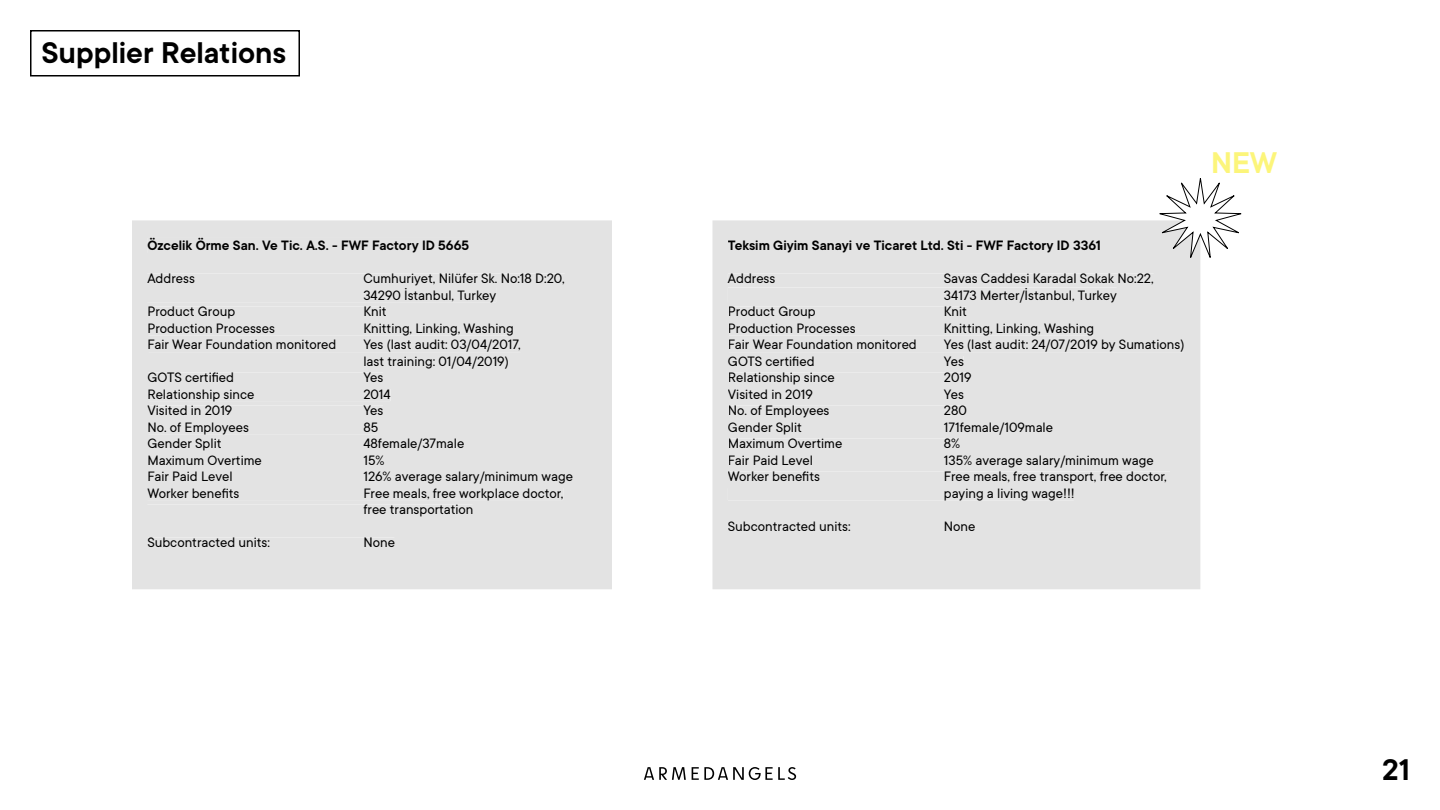
<style>
.page{position:relative;width:1440px;height:810px;background:#fff}
.page>*{position:absolute;margin:0;border:0;box-sizing:border-box;transform-origin:0 0}
.t1{font:600 33px "TT Commons";color:#000}
.t2{font:600 33px "TT Commons";color:#fcf57a}
.t3{font:15px/16.5px "TT Commons";color:#000}
.t4{font:600 15px "TT Commons";color:#000}
</style>
<div class="page">
<div style="left:30px;top:30px;width:270px;height:46px;border:2px solid #000"></div>
<div style="left:132px;top:220px;width:480px;height:369px;background:#e3e3e3"></div>
<div style="left:148px;top:238px;width:321px;height:15px;background:#e3e3e3"></div>
<div style="left:147px;top:274px;width:418px;height:12px;background:#e3e3e3"></div>
<div style="left:147px;top:288px;width:349px;height:14px;background:#e3e3e3"></div>
<div style="left:149px;top:307px;width:237px;height:12px;background:#e3e3e3"></div>
<div style="left:149px;top:323px;width:364px;height:12px;background:#e3e3e3"></div>
<div style="left:149px;top:340px;width:372px;height:12px;background:#e3e3e3"></div>
<div style="left:147px;top:356px;width:361px;height:13px;background:#e3e3e3"></div>
<div style="left:148px;top:373px;width:235px;height:9px;background:#e3e3e3"></div>
<div style="left:149px;top:389px;width:241px;height:12px;background:#e3e3e3"></div>
<div style="left:148px;top:406px;width:235px;height:9px;background:#e3e3e3"></div>
<div style="left:149px;top:422px;width:229px;height:12px;background:#e3e3e3"></div>
<div style="left:148px;top:439px;width:316px;height:12px;background:#e3e3e3"></div>
<div style="left:149px;top:455px;width:235px;height:10px;background:#e3e3e3"></div>
<div style="left:149px;top:472px;width:424px;height:12px;background:#e3e3e3"></div>
<div style="left:148px;top:488px;width:415px;height:12px;background:#e3e3e3"></div>
<div style="left:147px;top:505px;width:326px;height:12px;background:#e3e3e3"></div>
<div style="left:148px;top:538px;width:246px;height:9px;background:#e3e3e3"></div>
<div style="left:712px;top:220px;width:488px;height:369px;background:#e3e3e3"></div>
<div style="left:728px;top:241px;width:372px;height:12px;background:#e3e3e3"></div>
<div style="left:728px;top:274px;width:426px;height:11px;background:#e3e3e3"></div>
<div style="left:728px;top:288px;width:389px;height:14px;background:#e3e3e3"></div>
<div style="left:729px;top:307px;width:237px;height:12px;background:#e3e3e3"></div>
<div style="left:729px;top:323px;width:364px;height:12px;background:#e3e3e3"></div>
<div style="left:729px;top:340px;width:454px;height:12px;background:#e3e3e3"></div>
<div style="left:728px;top:356px;width:235px;height:10px;background:#e3e3e3"></div>
<div style="left:729px;top:373px;width:242px;height:12px;background:#e3e3e3"></div>
<div style="left:728px;top:389px;width:235px;height:10px;background:#e3e3e3"></div>
<div style="left:729px;top:406px;width:237px;height:12px;background:#e3e3e3"></div>
<div style="left:728px;top:422px;width:325px;height:12px;background:#e3e3e3"></div>
<div style="left:729px;top:439px;width:231px;height:9px;background:#e3e3e3"></div>
<div style="left:729px;top:455px;width:424px;height:12px;background:#e3e3e3"></div>
<div style="left:728px;top:472px;width:442px;height:12px;background:#e3e3e3"></div>
<div style="left:728px;top:488px;width:346px;height:12px;background:#e3e3e3"></div>
<div style="left:728px;top:521px;width:247px;height:10px;background:#e3e3e3"></div>
<svg style="left:644px;top:767px;width:152px;height:13px"></svg>
<svg style="left:1155px;top:178px;width:87px;height:84px"></svg>
<h1 class="t1" style="left:41px;top:32px;width:247px">Supplier Relations</h1>
<p class="t4" style="left:147px;top:236px;width:323px">Özcelik Örme San. Ve Tic. A.S. - FWF Factory ID 5665</p>
<p class="t3" style="left:147px;top:270px;width:49px">Address</p>
<p class="t3" style="left:363px;top:270px;width:203px">Cumhuriyet, Nilüfer Sk. No:18 D:20,<br>34290 İstanbul, Turkey</p>
<p class="t3" style="left:147px;top:303px;width:89px">Product Group</p>
<p class="t3" style="left:363px;top:303px;width:25px">Knit</p>
<p class="t3" style="left:147px;top:319px;width:129px">Production Processes</p>
<p class="t3" style="left:363px;top:319px;width:152px">Knitting, Linking, Washing</p>
<p class="t3" style="left:147px;top:336px;width:190px">Fair Wear Foundation monitored</p>
<p class="t3" style="left:363px;top:336px;width:159px">Yes (last audit: 03/04/2017, last training: 01/04/2019)</p>
<p class="t3" style="left:147px;top:369px;width:88px">GOTS certified</p>
<p class="t3" style="left:363px;top:369px;width:22px">Yes</p>
<p class="t3" style="left:147px;top:385px;width:109px">Relationship since</p>
<p class="t3" style="left:363px;top:385px;width:29px">2014</p>
<p class="t3" style="left:147px;top:402px;width:87px">Visited in 2019</p>
<p class="t3" style="left:363px;top:402px;width:22px">Yes</p>
<p class="t3" style="left:147px;top:418px;width:103px">No. of Employees</p>
<p class="t3" style="left:363px;top:418px;width:16px">85</p>
<p class="t3" style="left:147px;top:435px;width:76px">Gender Split</p>
<p class="t3" style="left:363px;top:435px;width:103px">48female/37male</p>
<p class="t3" style="left:147px;top:451px;width:116px">Maximum Overtime</p>
<p class="t3" style="left:363px;top:451px;width:23px">15%</p>
<p class="t3" style="left:147px;top:468px;width:87px">Fair Paid Level</p>
<p class="t3" style="left:363px;top:468px;width:211px">126% average salary/minimum wage</p>
<p class="t3" style="left:147px;top:484px;width:94px">Worker benefits</p>
<p class="t3" style="left:363px;top:484px;width:201px">Free meals, free workplace doctor, free transportation</p>
<p class="t3" style="left:147px;top:534px;width:124px">Subcontracted units:</p>
<p class="t3" style="left:363px;top:534px;width:33px">None</p>
<p class="t4" style="left:728px;top:236px;width:375px">Teksim Giyim Sanayi ve Ticaret Ltd. Sti - FWF Factory ID 3361</p>
<p class="t3" style="left:728px;top:270px;width:49px">Address</p>
<p class="t3" style="left:944px;top:270px;width:211px">Savas Caddesi Karadal Sokak No:22,<br>34173 Merter/İstanbul, Turkey</p>
<p class="t3" style="left:728px;top:303px;width:89px">Product Group</p>
<p class="t3" style="left:944px;top:303px;width:25px">Knit</p>
<p class="t3" style="left:728px;top:319px;width:129px">Production Processes</p>
<p class="t3" style="left:944px;top:319px;width:152px">Knitting, Linking, Washing</p>
<p class="t3" style="left:728px;top:336px;width:190px">Fair Wear Foundation monitored</p>
<p class="t3" style="left:944px;top:336px;width:242px">Yes (last audit: 24/07/2019 by Sumations)</p>
<p class="t3" style="left:728px;top:352px;width:88px">GOTS certified</p>
<p class="t3" style="left:944px;top:352px;width:22px">Yes</p>
<p class="t3" style="left:728px;top:369px;width:109px">Relationship since</p>
<p class="t3" style="left:944px;top:369px;width:29px">2019</p>
<p class="t3" style="left:728px;top:385px;width:87px">Visited in 2019</p>
<p class="t3" style="left:944px;top:385px;width:22px">Yes</p>
<p class="t3" style="left:728px;top:402px;width:103px">No. of Employees</p>
<p class="t3" style="left:944px;top:402px;width:24px">280</p>
<p class="t3" style="left:728px;top:418px;width:76px">Gender Split</p>
<p class="t3" style="left:944px;top:418px;width:111px">171female/109male</p>
<p class="t3" style="left:728px;top:435px;width:116px">Maximum Overtime</p>
<p class="t3" style="left:944px;top:435px;width:18px">8%</p>
<p class="t3" style="left:728px;top:451px;width:87px">Fair Paid Level</p>
<p class="t3" style="left:944px;top:451px;width:211px">135% average salary/minimum wage</p>
<p class="t3" style="left:728px;top:468px;width:94px">Worker benefits</p>
<p class="t3" style="left:944px;top:468px;width:224px">Free meals, free transport, free doctor, paying a living wage!!!</p>
<p class="t3" style="left:728px;top:517px;width:124px">Subcontracted units:</p>
<p class="t3" style="left:944px;top:517px;width:33px">None</p>
<h1 class="t2" style="left:1211px;top:142px;width:68px">NEW</h1>
<h1 class="t1" style="left:1382px;top:749px;width:29px">21</h1>
</div>
